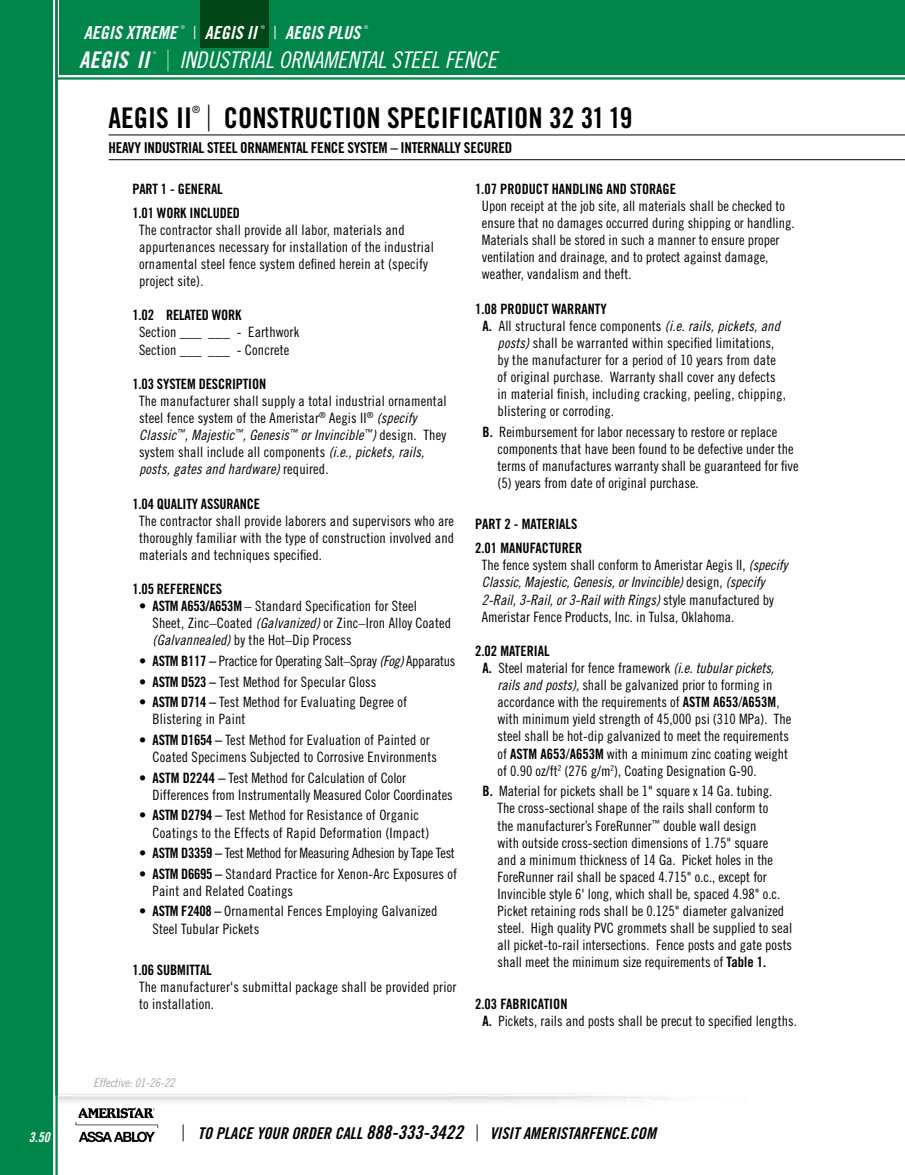
<style>
.page{position:relative;width:905px;height:1175px;background:#fff}
.page>*{position:absolute;margin:0;border:0;box-sizing:border-box;transform-origin:0 0}
.t1{font:28.5px "Trade Gothic LT Std Bd Cn 20";color:#000}
.t2{font:22.95px "Trade Gothic LT Std Cn 18 Obl";color:#fff}
.t3{font:22.95px "Trade Gothic LT Std Bd Cn 20 Obl";color:#fff}
.t4{font:18px "Trade Gothic LT Std Bd Cn 20 Obl";color:#fff}
.t5{font:16.2px "Trade Gothic LT Std Bd Cn 20 Obl";color:#000}
.t6{font:15px "Trade Gothic LT Std Bd Cn 20";letter-spacing:-.02em;color:#000}
.t7{font:14.25px/17.1px "Trade Gothic LT Std Cn 18";color:#000}
.t8{font:14.25px/23.9px "Trade Gothic LT Std Bd Cn 20";letter-spacing:-.01em;color:#000}
.t9{font:14.25px/17.1px "Trade Gothic LT Std Cn 18 Obl";color:#000}
.t10{font:14.25px "Trade Gothic LT Std Cn 18";letter-spacing:-.02em;color:#000}
.t11{font:13.5px "Trade Gothic LT Std Bd Cn 20 Obl";color:#fff}
.t12{font:12px "Trade Gothic LT Std Cn 18 Obl";color:#a7a9ac}
.t13{font:9.9px "Trade Gothic LT Std";color:#000}
.t14{font:300 5.25px "Trade Gothic LT Std";color:#fff}
.t15{font:300 4.05px "Trade Gothic LT Std";color:#fff}
.s1{font-family:"Trade Gothic LT Std";font-weight:300}
.s2{font-family:"Trade Gothic LT Std";font-weight:300;font-size:29.4px}
.s3{font-family:"Trade Gothic LT Std";font-weight:300;font-size:36px}
.s4{font-family:"Trade Gothic LT Std Cn 18 Obl"}
.s5{font-family:"Trade Gothic LT Std Cn 18"}
.s6{font-family:"Trade Gothic LT Std Bd Cn 20"}
.s7{font-family:"Trade Gothic LT Std";font-weight:300;font-size:22.65px}
.s8{font-size:18.9px}
</style>
<div class="page">
<hr style="left:109px;top:135px;width:795px;height:1px;background:#000">
<hr style="left:109px;top:159px;width:795px;height:1px;background:#000">
<div style="left:60px;top:0;width:844px;height:75px;background:#00864b"></div>
<hr style="left:57px;top:77px;width:847px;height:3px;background:#00864b">
<div style="left:200px;top:0;width:68px;height:48px;background:#004616"></div>
<svg style="left:55px;top:0;width:4px;height:1174px"></svg>
<div style="left:0;top:0;width:53px;height:1174px;background:#00864b"></div>
<svg style="left:76px;top:1107px;width:82px;height:35px"></svg>
<p class="t4" style="left:84px;top:21px;width:94px">AEGIS XTREME</p>
<p class="t14" style="left:181px;top:24px;width:6px">®</p>
<p class="t4" style="left:193px;top:21px;width:65px"><span class="s1">|</span> AEGIS II</p>
<p class="t14" style="left:261px;top:24px;width:6px">®</p>
<p class="t4" style="left:273px;top:21px;width:88px"><span class="s1">|</span> AEGIS PLUS</p>
<p class="t14" style="left:364px;top:24px;width:6px">®</p>
<h2 class="t3" style="left:79px;top:46px;width:71px">AEGIS II</h2>
<p class="t15" style="left:153px;top:50px;width:5px">®</p>
<h2 class="t2" style="left:167px;top:47px;width:331px"><span class="s2">|</span> INDUSTRIAL ORNAMENTAL STEEL FENCE</h2>
<h1 class="t1" style="left:109px;top:100px;width:85px">AEGIS II</h1>
<p class="t13" style="left:192px;top:104px;width:9px">®</p>
<h1 class="t1" style="left:206px;top:100px;width:427px"><span class="s3">|</span> CONSTRUCTION SPECIFICATION 32 31 19</h1>
<p class="t6" style="left:109px;top:138px;width:405px">HEAVY INDUSTRIAL STEEL ORNAMENTAL FENCE SYSTEM – INTERNALLY SECURED</p>
<p class="t8" style="left:132px;top:177px;width:109px">PART 1 - GENERAL<br>1.01 WORK INCLUDED</p>
<p class="t7" style="left:139px;top:221px;width:296px">The contractor shall provide all labor, materials and appurtenances necessary for installation of the industrial ornamental steel fence system defined herein at (specify project site).</p>
<p class="t8" style="left:132px;top:303px;width:111px">1.02 RELATED WORK</p>
<p class="t7" style="left:139px;top:324px;width:162px">Section ___ ___ - Earthwork<br>Section ___ ___ - Concrete</p>
<p class="t8" style="left:132px;top:372px;width:135px">1.03 SYSTEM DESCRIPTION</p>
<p class="t7" style="left:139px;top:392px;width:309px">The manufacturer shall supply a total industrial ornamental steel fence system of the Ameristar<sup>®</sup> Aegis II<sup>®</sup> <span class="s4">(specify</span></p>
<p class="t9" style="left:139px;top:427px;width:308px">Classic<sup>™</sup>, Majestic<sup>™</sup>, Genesis<sup>™</sup> or Invincible<sup>™</sup>) <span class="s5">design. They</span></p>
<p class="t7" style="left:139px;top:443px;width:287px">system shall include all components <span class="s4">(i.e., pickets, rails,</span></p>
<p class="t9" style="left:139px;top:461px;width:191px">posts, gates and hardware) <span class="s5">required.</span></p>
<p class="t8" style="left:132px;top:491px;width:129px">1.04 QUALITY ASSURANCE</p>
<p class="t7" style="left:139px;top:512px;width:316px;text-align:justify">The contractor shall provide laborers and supervisors who are thoroughly familiar with the type of construction involved and materials and techniques specified.</p>
<p class="t8" style="left:132px;top:577px;width:91px">1.05 REFERENCES</p>
<p class="t7" style="left:153px;top:597px;width:300px;text-indent:-13px"><span class="s6">• ASTM A653/A653M</span> – Standard Specification for Steel<br>Sheet, Zinc–Coated <span class="s4">(Galvanized)</span> or Zinc–Iron Alloy Coated <span class="s4">(Galvannealed)</span> by the Hot–Dip Process</p>
<p class="t10" style="left:139px;top:652px;width:318px"><span class="s6">• ASTM B117 –</span> Practice for Operating Salt–Spray <span class="s4">(Fog)</span> Apparatus</p>
<p class="t7" style="left:139px;top:673px;width:239px"><span class="s6">• ASTM D523 –</span> Test Method for Specular Gloss</p>
<p class="t7" style="left:153px;top:693px;width:256px;text-indent:-13px"><span class="s6">• ASTM D714 –</span> Test Method for Evaluating Degree of<br>Blistering in Paint</p>
<p class="t7" style="left:153px;top:731px;width:286px;text-indent:-13px"><span class="s6">• ASTM D1654 –</span> Test Method for Evaluation of Painted or<br>Coated Specimens Subjected to Corrosive Environments</p>
<p class="t7" style="left:153px;top:769px;width:302px;text-indent:-13px"><span class="s6">• ASTM D2244 –</span> Test Method for Calculation of Color<br>Differences from Instrumentally Measured Color Coordinates</p>
<p class="t7" style="left:153px;top:806px;width:278px;text-indent:-13px"><span class="s6">• ASTM D2794 –</span> Test Method for Resistance of Organic<br>Coatings to the Effects of Rapid Deformation (Impact)</p>
<p class="t10" style="left:139px;top:844px;width:317px"><span class="s6">• ASTM D3359 –</span> Test Method for Measuring Adhesion by Tape Test</p>
<p class="t7" style="left:153px;top:865px;width:306px;text-indent:-13px"><span class="s6">• ASTM D6695 –</span> Standard Practice for Xenon-Arc Exposures of<br>Paint and Related Coatings</p>
<p class="t7" style="left:153px;top:902px;width:286px;text-indent:-13px"><span class="s6">• ASTM F2408 –</span> Ornamental Fences Employing Galvanized<br>Steel Tubular Pickets</p>
<p class="t8" style="left:132px;top:957px;width:81px">1.06 SUBMITTAL</p>
<p class="t7" style="left:139px;top:978px;width:319px">The manufacturer's submittal package shall be provided prior to installation.</p>
<p class="t8" style="left:475px;top:177px;width:202px">1.07 PRODUCT HANDLING AND STORAGE</p>
<p class="t7" style="left:482px;top:197px;width:314px">Upon receipt at the job site, all materials shall be checked to ensure that no damages occurred during shipping or handling.<br>Materials shall be stored in such a manner to ensure proper ventilation and drainage, and to protect against damage, weather, vandalism and theft.</p>
<p class="t8" style="left:475px;top:296px;width:133px">1.08 PRODUCT WARRANTY</p>
<p class="t7" style="left:497px;top:317px;width:290px;text-indent:-15px"><span class="s6">A.</span> All structural fence components <span class="s4">(i.e. rails, pickets, and posts)</span> shall be warranted within specified limitations, by the manufacturer for a period of 10 years from date of original purchase. Warranty shall cover any defects in material finish, including cracking, peeling, chipping, blistering or corroding.</p>
<p class="t7" style="left:497px;top:423px;width:302px;text-indent:-15px"><span class="s6">B.</span> Reimbursement for labor necessary to restore or replace components that have been found to be defective under the terms of manufactures warranty shall be guaranteed for five (5) years from date of original purchase.</p>
<p class="t8" style="left:475px;top:512px;width:109px">PART 2 - MATERIALS<br>2.01 MANUFACTURER</p>
<p class="t7" style="left:482px;top:556px;width:307px">The fence system shall conform to Ameristar Aegis II, <span class="s4">(specify</span></p>
<p class="t9" style="left:482px;top:574px;width:293px">Classic, Majestic, Genesis, or Invincible) <span class="s5">design,</span> (specify<br>2-Rail, 3-Rail, or 3-Rail with Rings) <span class="s5">style manufactured by</span></p>
<p class="t7" style="left:482px;top:608px;width:254px">Ameristar Fence Products, Inc. in Tulsa, Oklahoma.</p>
<p class="t8" style="left:475px;top:639px;width:76px">2.02 MATERIAL</p>
<p class="t7" style="left:497px;top:659px;width:295px;text-indent:-15px"><span class="s6">A.</span> Steel material for fence framework <span class="s4">(i.e. tubular pickets, rails and posts),</span> shall be galvanized prior to forming in accordance with the requirements of <span class="s6">ASTM A653</span>/<span class="s6">A653M</span>, with minimum yield strength of 45,000 psi (310 MPa). The steel shall be hot-dip galvanized to meet the requirements of <span class="s6">ASTM A653</span>/<span class="s6">A653M</span> with a minimum zinc coating weight of 0.90 oz/ft<sup>2</sup> (276 g/m<sup>2</sup>), Coating Designation G-90.</p>
<p class="t7" style="left:497px;top:782px;width:296px;text-indent:-15px"><span class="s6">B.</span> Material for pickets shall be 1" square x 14 Ga. tubing.<br>The cross-sectional shape of the rails shall conform to<br>the manufacturer’s ForeRunner<sup>™</sup> double wall design<br>with outside cross-section dimensions of 1.75" square<br>and a minimum thickness of 14 Ga. Picket holes in the ForeRunner rail shall be spaced 4.715" o.c., except for Invincible style 6' long, which shall be, spaced 4.98" o.c.<br>Picket retaining rods shall be 0.125" diameter galvanized steel. High quality PVC grommets shall be supplied to seal all picket-to-rail intersections. Fence posts and gate posts shall meet the minimum size requirements of <span class="s6">Table 1.</span></p>
<p class="t8" style="left:475px;top:991px;width:94px">2.03 FABRICATION</p>
<p class="t7" style="left:482px;top:1012px;width:316px"><span class="s6">A.</span> Pickets, rails and posts shall be precut to specified lengths.</p>
<p class="t12" style="left:93px;top:1075px;width:83px">Effective: 01-26-22</p>
<p class="t11" style="left:29px;top:1129px;width:22px">3.50</p>
<p class="t5" style="left:182px;top:1123px;width:476px"><span class="s7">|</span> TO PLACE YOUR ORDER CALL <span class="s8">888-333-3422</span> <span class="s7">|</span> VISIT AMERISTARFENCE.COM</p>
</div>
